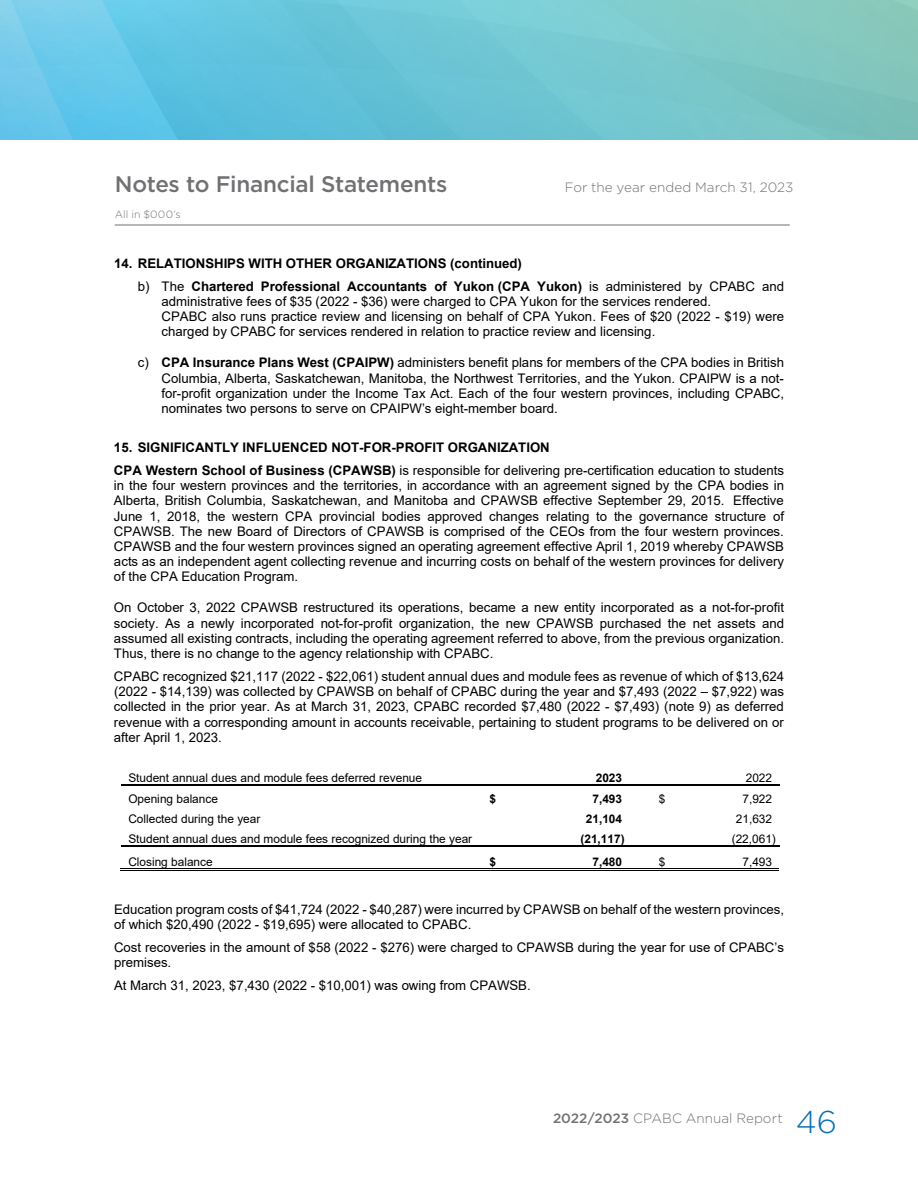
<style>
.page{position:relative;width:918px;height:1188px;background:#fff}
.page>*{position:absolute;margin:0;border:0;box-sizing:border-box;transform-origin:0 0}
.t1{font:300 31.5px "Gotham";color:#006fba}
.Body{font:500 22.5px "Gotham";letter-spacing:-.01em;color:#717073}
.Body-2{font:300 13.5px "Gotham";letter-spacing:.005em;color:#717073}
.t2{font:13.2px/15.1px "Arial";color:#000;text-align:justify}
.t3{font:700 13.2px/23.1px "Arial";color:#000}
.t4{font:11.85px "Arial";letter-spacing:-.005em;color:#000}
.t5{font:700 11.85px "Arial";letter-spacing:-.005em;color:#000}
.Body-3{font:300 10.5px "Gotham";color:#717073}
.s1{font-weight:400}
.s2{font-weight:700}
.s3{font-weight:500}
</style>
<div class="page">
<svg style="left:0;top:0;width:918px;height:140px;background:#6fc5d4"></svg>
<hr style="left:121px;top:785px;width:361px;height:1px;background:#000">
<svg style="left:482px;top:785px;width:25px;height:1px"></svg>
<hr style="left:507px;top:785px;width:122px;height:1px;background:#000">
<hr style="left:631px;top:785px;width:41px;height:1px;background:#000">
<hr style="left:674px;top:785px;width:105px;height:1px;background:#000">
<hr style="left:121px;top:845px;width:361px;height:2px;background:#000">
<hr style="left:484px;top:845px;width:22px;height:2px;background:#000">
<hr style="left:507px;top:845px;width:122px;height:2px;background:#000">
<hr style="left:631px;top:845px;width:41px;height:2px;background:#000">
<hr style="left:674px;top:845px;width:105px;height:2px;background:#000">
<hr style="left:120px;top:870px;width:362px;height:1px;background:#000">
<hr style="left:120px;top:868px;width:362px;height:1px;background:#000">
<svg style="left:482px;top:868px;width:25px;height:3px"></svg>
<hr style="left:507px;top:870px;width:122px;height:1px;background:#000">
<hr style="left:507px;top:868px;width:122px;height:1px;background:#000">
<hr style="left:630px;top:870px;width:42px;height:1px;background:#000">
<hr style="left:630px;top:868px;width:42px;height:1px;background:#000">
<hr style="left:673px;top:870px;width:106px;height:1px;background:#000">
<hr style="left:673px;top:868px;width:106px;height:1px;background:#000">
<hr style="left:115px;top:225px;width:675px;height:1px;background:#717073">
<p class="Body" style="left:115px;top:169px;width:334px">Notes to Financial Statements</p>
<p class="Body-2" style="left:565px;top:178px;width:230px">For the year ended March 31, 2023</p>
<p class="Body-3" style="left:115px;top:207px;width:68px">All in $000’s</p>
<p class="t3" style="left:138px;top:252px;width:648px;text-indent:-24px">14. RELATIONSHIPS WITH OTHER ORGANIZATIONS (continued)<br><span class="s1">b) The</span> Chartered Professional Accountants of Yukon (CPA Yukon) <span class="s1">is administered by CPABC and</span></p>
<p class="t2" style="left:162px;top:294px;width:624px;text-align:left">administrative fees of $35 (2022 - $36) were charged to CPA Yukon for the services rendered.<br>CPABC also runs practice review and licensing on behalf of CPA Yukon. Fees of $20 (2022 - $19) were charged by CPABC for services rendered in relation to practice review and licensing.</p>
<p class="t2" style="left:162px;top:355px;width:624px;text-indent:-24px">c) <span class="s2">CPA Insurance Plans West (CPAIPW)</span> administers benefit plans for members of the CPA bodies in British Columbia, Alberta, Saskatchewan, Manitoba, the Northwest Territories, and the Yukon. CPAIPW is a not&shy;for-profit organization under the Income Tax Act. Each of the four western provinces, including CPABC, nominates two persons to serve on CPAIPW’s eight-member board.</p>
<p class="t3" style="left:114px;top:436px;width:672px">15. SIGNIFICANTLY INFLUENCED NOT-FOR-PROFIT ORGANIZATION<br>CPA Western School of Business (CPAWSB) <span class="s1">is responsible for delivering pre-certification education to students</span></p>
<p class="t2" style="left:114px;top:478px;width:672px">in the four western provinces and the territories, in accordance with an agreement signed by the CPA bodies in Alberta, British Columbia, Saskatchewan, and Manitoba and CPAWSB effective September 29, 2015. Effective June 1, 2018, the western CPA provincial bodies approved changes relating to the governance structure of CPAWSB. The new Board of Directors of CPAWSB is comprised of the CEOs from the four western provinces.<br>CPAWSB and the four western provinces signed an operating agreement effective April 1, 2019 whereby CPAWSB acts as an independent agent collecting revenue and incurring costs on behalf of the western provinces for delivery of the CPA Education Program.</p>
<p class="t2" style="left:114px;top:600px;width:672px">On October 3, 2022 CPAWSB restructured its operations, became a new entity incorporated as a not-for-profit society. As a newly incorporated not-for-profit organization, the new CPAWSB purchased the net assets and assumed all existing contracts, including the operating agreement referred to above, from the previous organization.<br>Thus, there is no change to the agency relationship with CPABC.</p>
<p class="t2" style="left:114px;top:669px;width:672px">CPABC recognized $21,117 (2022 - $22,061) student annual dues and module fees as revenue of which of $13,624 (2022 - $14,139) was collected by CPAWSB on behalf of CPABC during the year and $7,493 (2022 – $7,922) was collected in the prior year. As at March 31, 2023, CPABC recorded $7,480 (2022 - $7,493) (note 9) as deferred revenue with a corresponding amount in accounts receivable, pertaining to student programs to be delivered on or after April 1, 2023.</p>
<p class="t4" style="left:128px;top:770px;width:295px">Student annual dues and module fees deferred revenue</p>
<p class="t5" style="left:596px;top:769px;width:28px">2023</p>
<p class="t4" style="left:746px;top:770px;width:28px">2022</p>
<p class="t4" style="left:128px;top:791px;width:91px">Opening balance</p>
<p class="t5" style="left:489px;top:790px;width:8px">$</p>
<p class="t5" style="left:593px;top:790px;width:31px">7,493</p>
<p class="t4" style="left:659px;top:791px;width:8px">$</p>
<p class="t4" style="left:743px;top:791px;width:31px">7,922</p>
<p class="t4" style="left:128px;top:811px;width:133px">Collected during the year</p>
<p class="t5" style="left:586px;top:810px;width:38px">21,104</p>
<p class="t4" style="left:736px;top:811px;width:38px">21,632</p>
<p class="t4" style="left:128px;top:830px;width:345px">Student annual dues and module fees recognized during the year</p>
<p class="t5" style="left:580px;top:830px;width:46px">(21,117)</p>
<p class="t4" style="left:732px;top:830px;width:46px">(22,061)</p>
<p class="t4" style="left:128px;top:853px;width:86px">Closing balance</p>
<p class="t5" style="left:489px;top:853px;width:8px">$</p>
<p class="t5" style="left:593px;top:853px;width:31px">7,480</p>
<p class="t4" style="left:659px;top:853px;width:8px">$</p>
<p class="t4" style="left:743px;top:853px;width:31px">7,493</p>
<p class="t2" style="left:114px;top:901px;width:671px">Education program costs of $41,724 (2022 - $40,287) were incurred by CPAWSB on behalf of the western provinces, of which $20,490 (2022 - $19,695) were allocated to CPABC.</p>
<p class="t2" style="left:114px;top:940px;width:672px">Cost recoveries in the amount of $58 (2022 - $276) were charged to CPAWSB during the year for use of CPABC’s premises.</p>
<p class="t2" style="left:114px;top:978px;width:418px">At March 31, 2023, $7,430 (2022 - $10,001) was owing from CPAWSB.</p>
<p class="Body-2" style="left:553px;top:1109px;width:231px"><span class="s3">2022/2023</span> CPABC Annual Report</p>
<h1 class="t1" style="left:796px;top:1102px;width:43px">46</h1>
</div>
